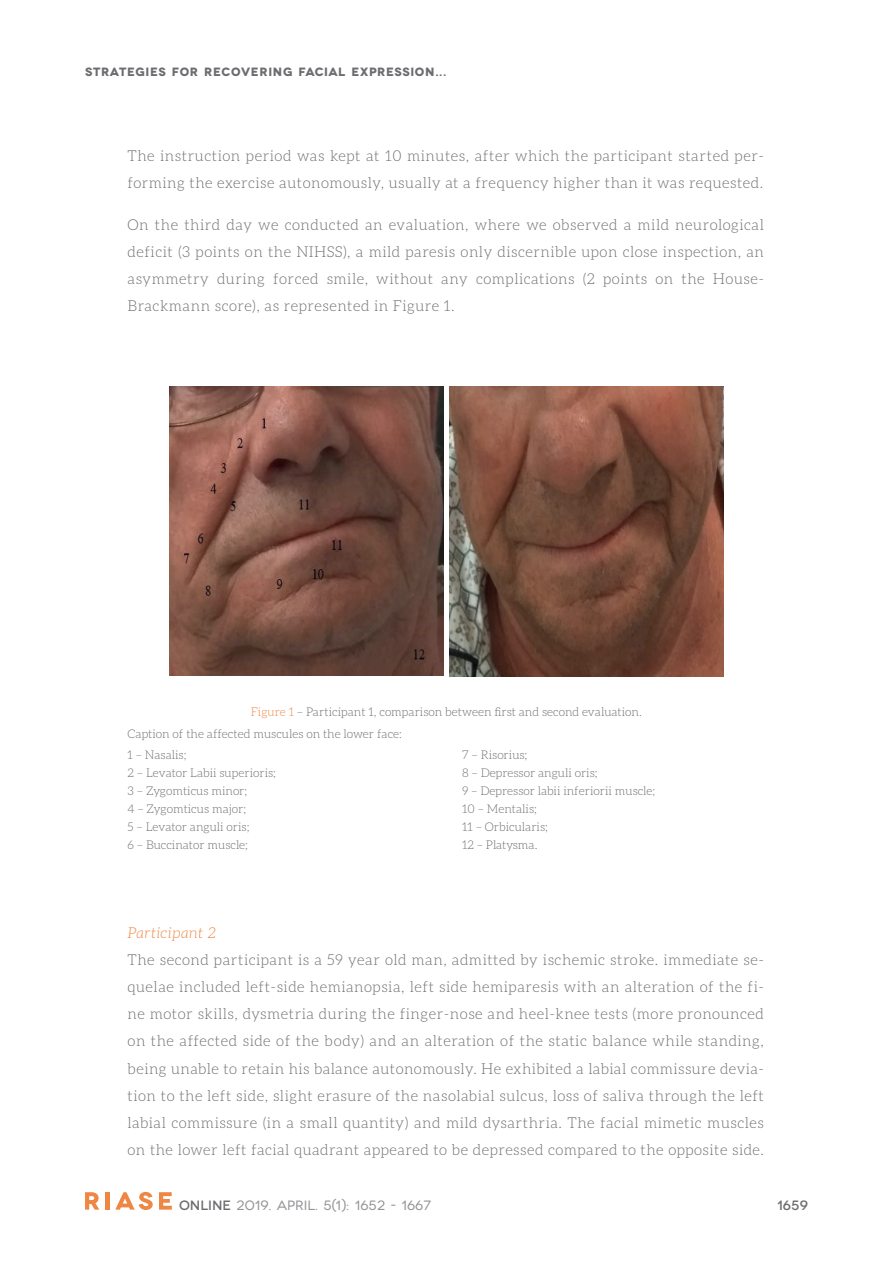
<style>
.page{position:relative;width:893px;height:1263px;background:#fff}
.page>*{position:absolute;margin:0;border:0;box-sizing:border-box;transform-origin:0 0}
.t1{font:300 15px/27px "Aleo";letter-spacing:.035em;color:#6c6d70;text-align:justify}
.t2{font:italic 300 15px "Aleo";letter-spacing:.03em;color:#ee8744}
.t3{font:13.5px "Novecentowide";letter-spacing:.005em;color:#939598}
.t4{font:500 13.5px "Novecentowide";color:#6c6d70}
.t5{font:300 12px/18px "Aleo";color:#6c6d70}
.t6{font:700 12px "Novecentowide";letter-spacing:.055em;color:#6c6d70}
.s1{color:#ee8744}
.s2{font-weight:500;color:#6c6d70}
</style>
<div class="page">
<svg style="left:85px;top:1192px;width:14px;height:17px"></svg>
<hr style="left:106px;top:1192px;width:4px;height:17px;background:#ee8744">
<svg style="left:115px;top:1192px;width:38px;height:18px"></svg>
<svg style="left:159px;top:1192px;width:13px;height:17px"></svg>
<img style="left:169px;top:386px;width:275px;height:289px">
<img style="left:449px;top:387px;width:274px;height:289px">
<p class="t6" style="left:85px;top:64px;width:363px">STRATEGIES FOR RECOVERING FACIAL EXPRESSION...</p>
<p class="t1" style="left:128px;top:142px;width:638px">The instruction period was kept at 10 minutes, after which the participant started per&shy;forming the exercise autonomously, usually at a frequency higher than it was requested.</p>
<p class="t1" style="left:128px;top:211px;width:638px">On the third day we conducted an evaluation, where we observed a mild neurological deficit (3 points on the NIHSS), a mild paresis only discernible upon close inspection, an asymmetry during forced smile, without any complications (2 points on the House-Brackmann score), as represented in Figure 1.</p>
<p class="t5" style="left:251px;top:702px;width:392px"><span class="s1">Figure 1</span> – Participant 1, comparison between first and second evaluation.</p>
<p class="t5" style="left:128px;top:745px;width:150px">1 – Nasalis;<br>2 – Levator Labii superioris;<br>3 – Zygomticus minor;<br>4 – Zygomticus major;<br>5 – Levator anguli oris;<br>6 – Buccinator muscle;</p>
<p class="t5" style="left:462px;top:745px;width:195px">7 – Risorius;<br>8 – Depressor anguli oris;<br>9 – Depressor labii inferiorii muscle;<br>10 – Mentalis;<br>11 – Orbicularis;<br>12 – Platysma.</p>
<p class="t5" style="left:128px;top:724px;width:276px">Caption of the affected muscules on the lower face:</p>
<p class="t2" style="left:128px;top:924px;width:90px">Participant 2</p>
<p class="t1" style="left:128px;top:946px;width:638px">The second participant is a 59 year old man, admitted by ischemic stroke. immediate se&shy;quelae included left-side hemianopsia, left side hemiparesis with an alteration of the fi&shy;ne motor skills, dysmetria during the finger-nose and heel-knee tests (more pronounced on the affected side of the body) and an alteration of the static balance while standing, being unable to retain his balance autonomously. He exhibited a labial commissure devia&shy;tion to the left side, slight erasure of the nasolabial sulcus, loss of saliva through the left labial commissure (in a small quantity) and mild dysarthria. The facial mimetic muscles on the lower left facial quadrant appeared to be depressed compared to the opposite side.</p>
<p class="t3" style="left:179px;top:1195px;width:254px"><span class="s2">ONLINE</span> 2019. april. 5(1): 1652 - 1667</p>
<p class="t4" style="left:777px;top:1195px;width:32px">1659</p>
</div>
